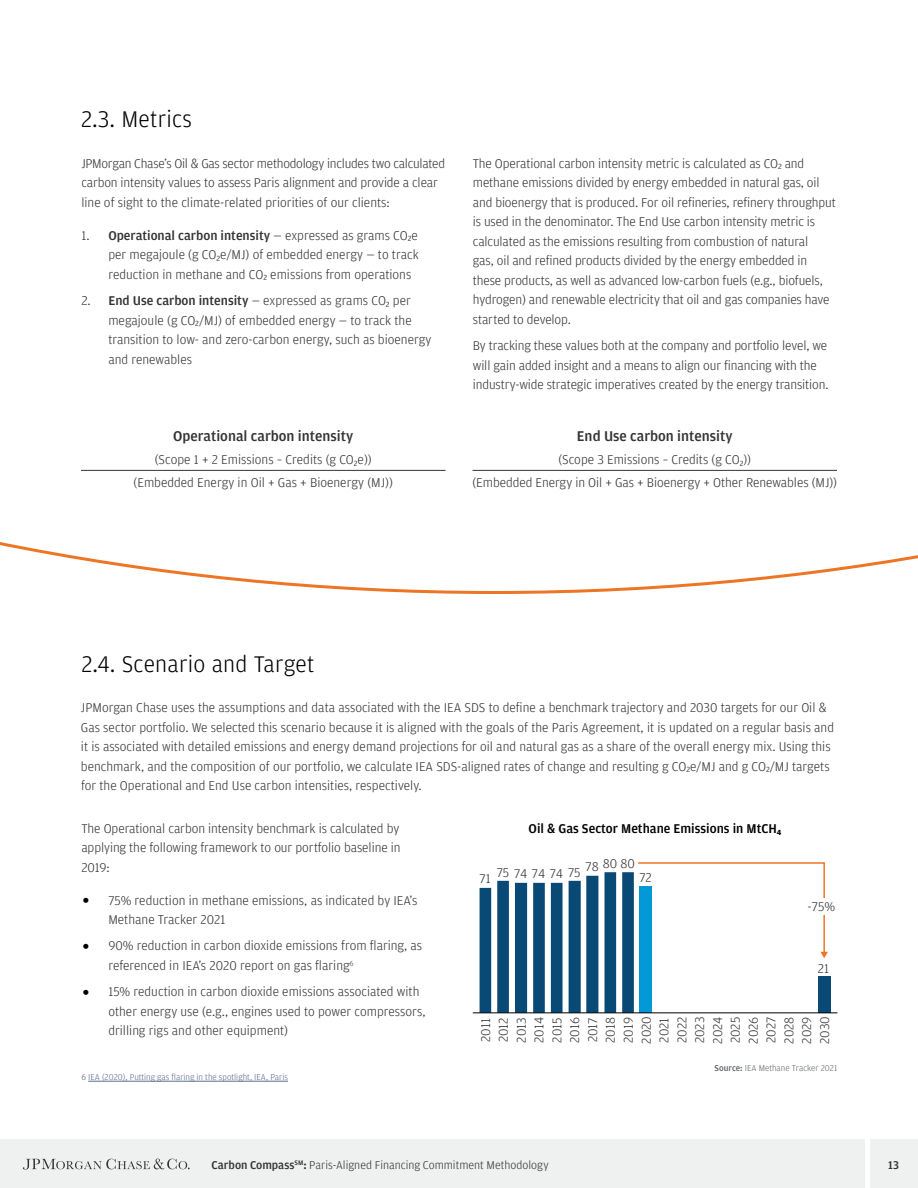
<style>
.page{position:relative;width:918px;height:1188px;background:#fff}
.page>*{position:absolute;margin:0;border:0;box-sizing:border-box;transform-origin:0 0}
.t1{font:300 24px "Amplitude";letter-spacing:.01em;color:#000}
.t2{font:500 15px "Amplitude";color:#343433}
.t3{font:300 13.5px/19.5px "Amplitude";color:#343433}
.t4{font:300 13.5px/17.9px "Amplitude";color:#343333}
.t5{font:500 13.5px "Amplitude";color:#000}
.t6{font:300 12px "Amplitude";color:#343433}
.t7{font:500 12px "Amplitude";color:#343433}
.t8{font:300 9px "Amplitude";color:#586c91}
.t9{font:300 9px "Amplitude";color:#63666a}
.s1{font-weight:500}
.s2{color:#5f5c5b}
</style>
<div class="page">
<svg style="left:0;top:862px;width:918px;height:278px"></svg>
<svg style="left:0;top:469px;width:918px;height:125px"></svg>
<div style="left:0;top:1140px;width:918px;height:48px;background:#eff0f0"></div>
<hr style="left:865px;top:1140px;width:4px;height:48px;background:#fff">
<svg style="left:23px;top:1159px;width:167px;height:11px"></svg>
<h1 class="t1" style="left:81px;top:106px;width:112px">2.3. Metrics</h1>
<p class="t3" style="left:81px;top:154px;width:365px">JPMorgan Chase’s Oil &amp; Gas sector methodology includes two calculated carbon intensity values to assess Paris alignment and provide a clear line of sight to the climate-related priorities of our clients:</p>
<p class="t3" style="left:108px;top:226px;width:312px;text-align:justify;text-indent:-27px">1. <span class="s1">Operational carbon intensity</span> — expressed as grams CO<sub>2</sub>e per megajoule (g CO<sub>2</sub>e/MJ) of embedded energy — to track reduction in methane and CO<sub>2</sub> emissions from operations</p>
<p class="t3" style="left:108px;top:291px;width:325px;text-indent:-27px">2. <span class="s1">End Use carbon intensity</span> — expressed as grams CO<sub>2</sub> per megajoule (g CO<sub>2</sub>/MJ) of embedded energy — to track the transition to low- and zero-carbon energy, such as bioenergy and renewables</p>
<p class="t2" style="left:173px;top:427px;width:181px">Operational carbon intensity</p>
<p class="t3" style="left:134px;top:448px;width:261px;line-height:23.2px;text-align:center">(Scope 1 + 2 Emissions – Credits (g CO<sub>2</sub>e)) (Embedded Energy in Oil + Gas + Bioenergy (MJ))</p>
<p class="t3" style="left:473px;top:154px;width:364px">The Operational carbon intensity metric is calculated as CO<sub>2</sub> and methane emissions divided by energy embedded in natural gas, oil and bioenergy that is produced. For oil refineries, refinery throughput is used in the denominator. The End Use carbon intensity metric is calculated as the emissions resulting from combustion of natural<br>gas, oil and refined products divided by the energy embedded in these products, as well as advanced low-carbon fuels (e.g., biofuels, hydrogen) and renewable electricity that oil and gas companies have started to develop.</p>
<p class="t3" style="left:473px;top:336px;width:357px">By tracking these values both at the company and portfolio level, we will gain added insight and a means to align our financing with the industry-wide strategic imperatives created by the energy transition.</p>
<p class="t2" style="left:577px;top:427px;width:157px">End Use carbon intensity</p>
<p class="t3" style="left:472px;top:448px;width:366px;line-height:23.2px;text-align:center">(Scope 3 Emissions – Credits (g CO<sub>2</sub>))<br>(Embedded Energy in Oil + Gas + Bioenergy + Other Renewables (MJ))</p>
<h1 class="t1" style="left:81px;top:650px;width:235px">2.4. Scenario and Target</h1>
<p class="t3" style="left:81px;top:698px;width:755px">JPMorgan Chase uses the assumptions and data associated with the IEA SDS to define a benchmark trajectory and 2030 targets for our Oil &amp; Gas sector portfolio. We selected this scenario because it is aligned with the goals of the Paris Agreement, it is updated on a regular basis and it is associated with detailed emissions and energy demand projections for oil and natural gas as a share of the overall energy mix. Using this benchmark, and the composition of our portfolio, we calculate IEA SDS-aligned rates of change and resulting g CO<sub>2</sub>e/MJ and g CO<sub>2</sub>/MJ targets for the Operational and End Use carbon intensities, respectively.</p>
<p class="t3" style="left:81px;top:819px;width:321px;text-align:justify">The Operational carbon intensity benchmark is calculated by applying the following framework to our portfolio baseline in 2019:</p>
<p class="t3" style="left:108px;top:891px;width:311px">75% reduction in methane emissions, as indicated by IEA’s<br>Methane Tracker 2021</p>
<p class="t3" style="left:108px;top:936px;width:315px">90% reduction in carbon dioxide emissions from flaring, as referenced in IEA’s 2020 report on gas flaring<sup>6</sup></p>
<p class="t3" style="left:108px;top:982px;width:319px">15% reduction in carbon dioxide emissions associated with other energy use (e.g., engines used to power compressors, drilling rigs and other equipment)</p>
<p class="t8" style="left:81px;top:1072px;width:208px"><span class="s2">6</span> IEA (2020), Putting gas flaring in the spotlight, IEA, Paris</p>
<p class="t5" style="left:529px;top:821px;width:254px">Oil &amp; Gas Sector Methane Emissions in MtCH<sub>4</sub></p>
<p class="t4" style="left:497px;top:864px;width:140px">75 74 74 74 75 78 80 80</p>
<p class="t4" style="left:639px;top:869px;width:14px">72</p>
<p class="t4" style="left:480px;top:870px;width:13px">71</p>
<p class="t4" style="left:808px;top:898px;width:29px">-75%</p>
<p class="t4" style="left:818px;top:959px;width:13px">21</p>
<p class="t4" style="left:477px;top:1044px;width:29px;rotate:-90deg">2011<br>2012<br>2013<br>2014<br>2015<br>2016<br>2017<br>2018<br>2019<br>2020<br>2021<br>2022<br>2023<br>2024<br>2025<br>2026<br>2027<br>2028<br>2029<br>2030</p>
<p class="t9" style="left:715px;top:1063px;width:124px"><span class="s1">Source:</span> IEA Methane Tracker 2021</p>
<p class="t6" style="left:212px;top:1158px;width:339px"><span class="s1">Carbon Compass</span><sup>SM</sup><span class="s1">:</span> Paris-Aligned Financing Commitment Methodology</p>
<p class="t7" style="left:888px;top:1158px;width:12px">13</p>
</div>
